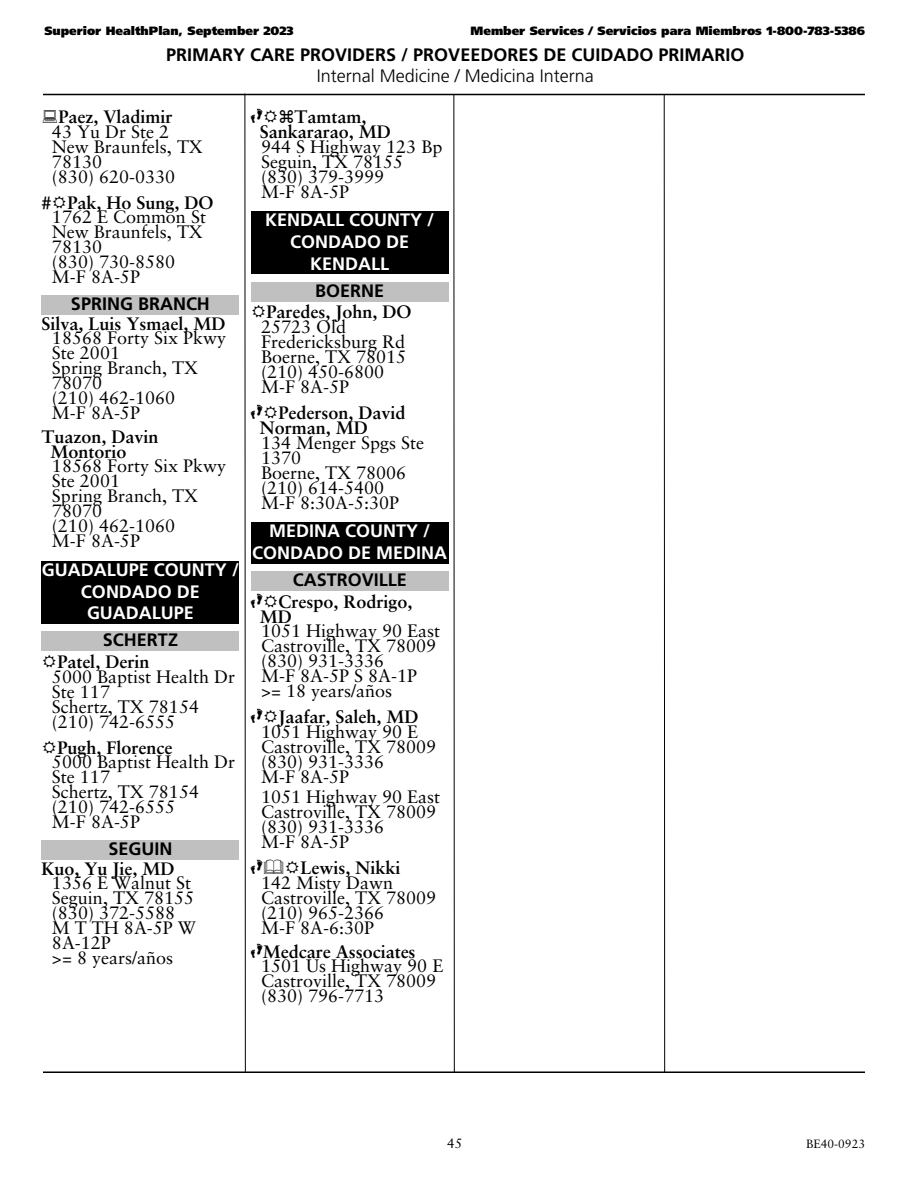
<style>
.page{position:relative;width:918px;height:1188px;background:#fff}
.page>*{position:absolute;margin:0;border:0;box-sizing:border-box;transform-origin:0 0}
.t1{font:18px/15px "Sabon LT Std";color:#000}
.t2{font:700 18px/15px "Sabon LT Std";color:#000}
.t3{font:700 18px/21.6px "Frutiger LT Std";color:#fff;text-align:center}
.t4{font:700 18px "Frutiger LT Std";color:#000}
.t5{font:300 18px "Frutiger LT Std";color:#000}
.t6{font:700 18px "Feet";color:#000}
.t7{font:13.5px "Sabon LT Std";color:#000}
.t8{font:900 12px "Frutiger LT Std";color:#000}
.t9{font:12px "Sabon LT Std";color:#000}
.s1{font-family:"Feet"}
.s2{font-family:"Feet";font-weight:700}
.s3{font-weight:700}
</style>
<div class="page">
<div style="left:41px;top:295px;width:198px;height:20px;background:#c0c0c0"></div>
<div style="left:41px;top:561px;width:198px;height:63px;background:#000"></div>
<div style="left:41px;top:631px;width:198px;height:20px;background:#c0c0c0"></div>
<div style="left:41px;top:840px;width:198px;height:20px;background:#c0c0c0"></div>
<div style="left:251px;top:211px;width:198px;height:63px;background:#000"></div>
<div style="left:251px;top:282px;width:198px;height:19px;background:#c0c0c0"></div>
<div style="left:251px;top:522px;width:198px;height:41px;background:#000"></div>
<div style="left:251px;top:571px;width:198px;height:20px;background:#c0c0c0"></div>
<hr style="left:43px;top:94px;width:822px;height:1px;background:#000">
<hr style="left:43px;top:1071px;width:822px;height:2px;background:#000">
<svg style="left:244px;top:93px;width:2px;height:979px;background:#7e7e7e"></svg>
<svg style="left:453px;top:95px;width:2px;height:977px;background:#7e7e7e"></svg>
<svg style="left:663px;top:93px;width:3px;height:979px"></svg>
<p class="t8" style="left:44px;top:26px;width:251px">Superior HealthPlan, September 2023</p>
<p class="t8" style="left:471px;top:26px;width:396px">Member Services / Servicios para Miembros 1-800-783-5386</p>
<p class="t4" style="left:166px;top:48px;width:580px">PRIMARY CARE PROVIDERS / PROVEEDORES DE CUIDADO PRIMARIO</p>
<p class="t5" style="left:317px;top:69px;width:279px">Internal Medicine / Medicina Interna</p>
<p class="t2" style="left:58px;top:111px;width:116px">Paez, Vladimir</p>
<p class="t1" style="left:52px;top:126px;width:153px">43 Yu Dr Ste 2<br>New Braunfels, TX<br>78130<br>(830) 620-0330</p>
<p class="t2" style="left:41px;top:197px;width:173px"># Pak, Ho Sung, DO</p>
<p class="t1" style="left:52px;top:211px;width:156px">1762 E Common St<br>New Braunfels, TX<br>78130<br>(830) 730-8580<br>M-F 8A-5P</p>
<p class="t4" style="left:71px;top:298px;width:140px">SPRING BRANCH</p>
<p class="t2" style="left:41px;top:318px;width:186px">Silva, Luis Ysmael, MD</p>
<p class="t1" style="left:52px;top:332px;width:176px">18568 Forty Six Pkwy<br>Ste 2001<br>Spring Branch, TX<br>78070<br>(210) 462-1060<br>M-F 8A-5P</p>
<p class="t2" style="left:50px;top:431px;width:110px;text-indent:-9px">Tuazon, Davin<br>Montorio</p>
<p class="t1" style="left:52px;top:460px;width:176px">18568 Forty Six Pkwy<br>Ste 2001<br>Spring Branch, TX<br>78070<br>(210) 462-1060<br>M-F 8A-5P</p>
<p class="t3" style="left:42px;top:561px;width:199px">GUADALUPE COUNTY /<br>CONDADO DE<br>GUADALUPE</p>
<p class="t4" style="left:103px;top:634px;width:77px">SCHERTZ</p>
<p class="t2" style="left:57px;top:656px;width:94px">Patel, Derin</p>
<p class="t1" style="left:52px;top:671px;width:185px">5000 Baptist Health Dr<br>Ste 117<br>Schertz, TX 78154 (210) 742-6555</p>
<p class="t2" style="left:57px;top:742px;width:117px">Pugh, Florence</p>
<p class="t1" style="left:52px;top:756px;width:185px">5000 Baptist Health Dr<br>Ste 117<br>Schertz, TX 78154 (210) 742-6555<br>M-F 8A-5P</p>
<p class="t4" style="left:108px;top:843px;width:66px">SEGUIN</p>
<p class="t2" style="left:41px;top:863px;width:135px">Kuo, Yu Jie, MD</p>
<p class="t1" style="left:52px;top:877px;width:145px">1356 E Walnut St<br>Seguin, TX 78155 (830) 372-5588<br>M T TH 8A-5P W<br>8A-12P<br>&gt;= 8 years/años</p>
<p class="t6" style="left:251px;top:106px;width:13px">F</p>
<p class="t2" style="left:260px;top:111px;width:133px;text-align:center">Tamtam,<br>Sankararao, MD</p>
<p class="t1" style="left:261px;top:141px;width:183px">944 S Highway 123 Bp<br>Seguin, TX 78155 (830) 379-3999<br>M-F 8A-5P</p>
<p class="t3" style="left:265px;top:211px;width:171px">KENDALL COUNTY /<br>CONDADO DE<br>KENDALL</p>
<p class="t4" style="left:315px;top:284px;width:71px">BOERNE</p>
<p class="t2" style="left:267px;top:306px;width:147px">Paredes, John, DO</p>
<p class="t1" style="left:261px;top:321px;width:147px">25723 Old<br>Fredericksburg Rd<br>Boerne, TX 78015 (210) 450-6800<br>M-F 8A-5P</p>
<p class="t2" style="left:260px;top:407px;width:147px;text-indent:-9px"><span class="s1">F</span> Pederson, David<br>Norman, MD</p>
<p class="t1" style="left:261px;top:437px;width:165px">134 Menger Spgs Ste<br>1370<br>Boerne, TX 78006 (210) 614-5400<br>M-F 8:30A-5:30P</p>
<p class="t3" style="left:252px;top:522px;width:196px">MEDINA COUNTY /<br>CONDADO DE MEDINA</p>
<p class="t4" style="left:293px;top:573px;width:116px">CASTROVILLE</p>
<p class="t2" style="left:260px;top:596px;width:154px;text-indent:-9px"><span class="s1">F</span> Crespo, Rodrigo,<br>MD</p>
<p class="t1" style="left:261px;top:625px;width:181px">1051 Highway 90 East<br>Castroville, TX 78009 (830) 931-3336<br>M-F 8A-5P S 8A-1P &gt;= 18 years/años</p>
<p class="t1" style="left:261px;top:711px;width:177px;text-indent:-10px"><span class="s2">F</span> <span class="s3">Jaafar, Saleh, MD<br></span>1051 Highway 90 E<br>Castroville, TX 78009 (830) 931-3336<br>M-F 8A-5P</p>
<p class="t1" style="left:261px;top:791px;width:181px">1051 Highway 90 East<br>Castroville, TX 78009 (830) 931-3336<br>M-F 8A-5P</p>
<p class="t6" style="left:251px;top:857px;width:13px">F</p>
<p class="t2" style="left:300px;top:862px;width:102px">Lewis, Nikki</p>
<p class="t1" style="left:261px;top:877px;width:177px">142 Misty Dawn<br>Castroville, TX 78009 (210) 965-2366<br>M-F 8A-6:30P</p>
<p class="t1" style="left:261px;top:946px;width:184px;text-indent:-10px"><span class="s2">F</span><span class="s3">Medcare Associates<br></span>1501 Us Highway 90 E<br>Castroville, TX 78009 (830) 796-7713</p>
<p class="t7" style="left:447px;top:1138px;width:17px">45</p>
<p class="t9" style="left:806px;top:1139px;width:60px">BE40-0923</p>
</div>
